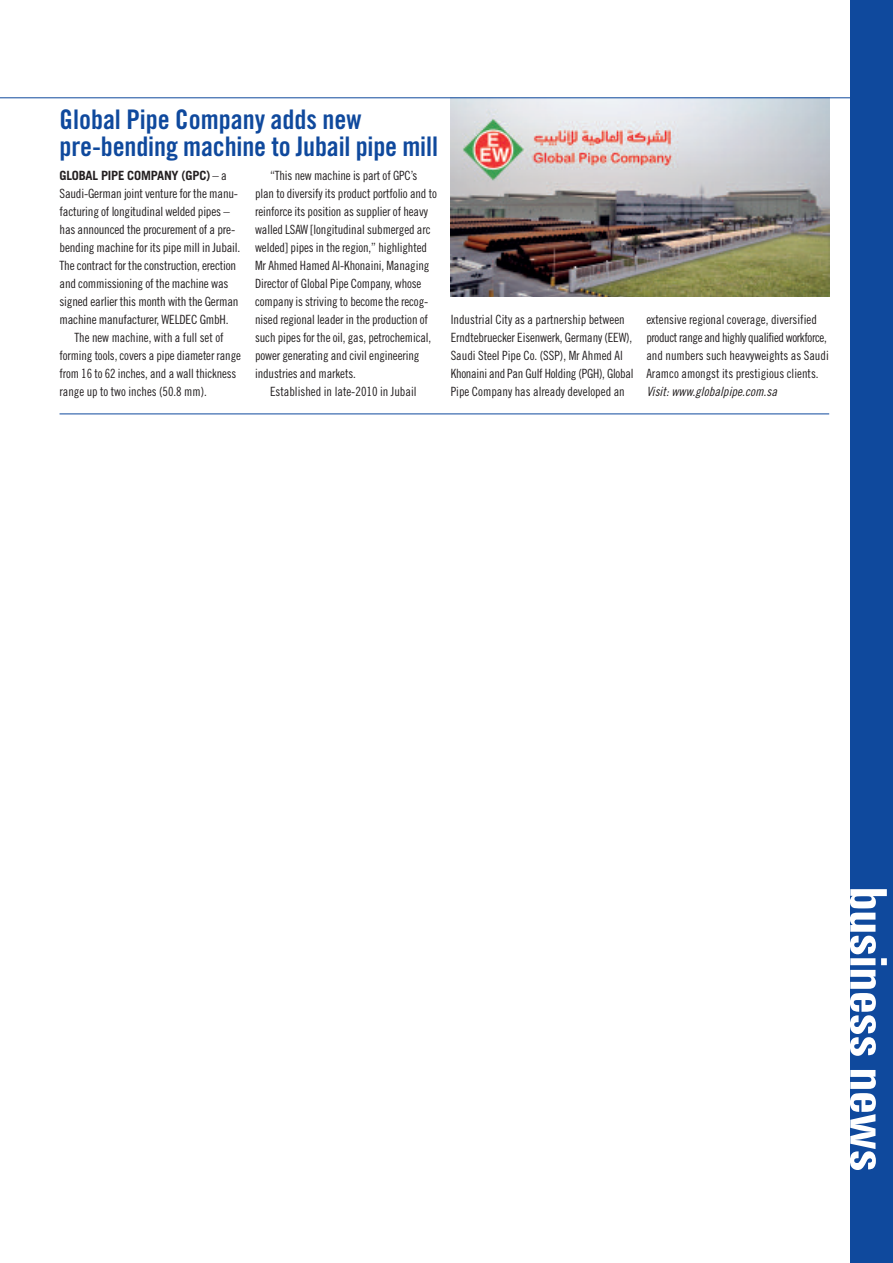
<style>
.page{position:relative;width:893px;height:1263px;background:#fff}
.page>*{position:absolute;margin:0;border:0;box-sizing:border-box;transform-origin:0 0}
.t1{font:700 condensed 54.75px "Unitus T";color:#fff}
.t2{font:27px/27px "Trade Gothic Bold Cond Twenty";letter-spacing:-.005em;color:#0f499d}
.t3{font:12.75px/18px "Trade Gothic Cond Eighteen";letter-spacing:-.01em;color:#231f20}
.t4{font:12.75px "Trade Gothic Cond Eighteen Obl";color:#231f20}
.t5{font:700 12.75px "Trade Gothic";letter-spacing:-.015em;color:#231f20}
.s1{font-family:"Trade Gothic Cond Eighteen";font-weight:400}
</style>
<div class="page">
<img style="left:451px;top:98px;width:378px;height:199px">
<div style="left:850px;top:0;width:43px;height:1263px;background:#0f499d"></div>
<hr style="left:0;top:97px;width:850px;height:1px;background:#0f499d">
<hr style="left:60px;top:413px;width:769px;height:1px;background:#0f499d">
<h2 class="t2" style="left:60px;top:108px;width:380px">Global Pipe Company adds new pre-bending machine to Jubail pipe mill</h2>
<p class="t5" style="left:60px;top:171px;width:169px">GLOBAL PIPE COMPANY (GPC) <span class="s1">– a</span></p>
<p class="t3" style="left:60px;top:186px;width:180px">Saudi-German joint venture for the manu-</p>
<p class="t3" style="left:60px;top:204px;width:172px">facturing of longitudinal welded pipes –</p>
<p class="t3" style="left:60px;top:222px;width:177px">has announced the procurement of a pre-</p>
<p class="t3" style="left:60px;top:240px;width:182px">bending machine for its pipe mill in Jubail.</p>
<p class="t3" style="left:60px;top:258px;width:178px">The contract for the construction, erection</p>
<p class="t3" style="left:60px;top:276px;width:170px">and commissioning of the machine was</p>
<p class="t3" style="left:60px;top:294px;width:180px">signed earlier this month with the German</p>
<p class="t3" style="left:60px;top:312px;width:171px">machine manufacturer, WELDEC GmbH.</p>
<p class="t3" style="left:74px;top:330px;width:151px">The new machine, with a full set of</p>
<p class="t3" style="left:60px;top:348px;width:183px">forming tools, covers a pipe diameter range</p>
<p class="t3" style="left:60px;top:366px;width:178px">from 16 to 62 inches, and a wall thickness</p>
<p class="t3" style="left:60px;top:384px;width:149px">range up to two inches (50.8 mm).</p>
<p class="t3" style="left:270px;top:168px;width:149px">“This new machine is part of GPC’s</p>
<p class="t3" style="left:255px;top:186px;width:183px">plan to diversify its product portfolio and to</p>
<p class="t3" style="left:255px;top:204px;width:174px">reinforce its position as supplier of heavy</p>
<p class="t3" style="left:255px;top:222px;width:177px">walled LSAW [longitudinal submerged arc</p>
<p class="t3" style="left:255px;top:240px;width:173px">welded] pipes in the region,” highlighted</p>
<p class="t3" style="left:255px;top:258px;width:176px">Mr Ahmed Hamed Al-Khonaini, Managing</p>
<p class="t3" style="left:255px;top:276px;width:168px">Director of Global Pipe Company, whose</p>
<p class="t3" style="left:255px;top:294px;width:175px">company is striving to become the recog-</p>
<p class="t3" style="left:255px;top:312px;width:174px">nised regional leader in the production of</p>
<p class="t3" style="left:255px;top:330px;width:178px">such pipes for the oil, gas, petrochemical,</p>
<p class="t3" style="left:255px;top:348px;width:166px">power generating and civil engineering</p>
<p class="t3" style="left:255px;top:366px;width:102px">industries and markets.</p>
<p class="t3" style="left:270px;top:384px;width:148px">Established in late-2010 in Jubail</p>
<p class="t3" style="left:451px;top:312px;width:184px">Industrial City as a partnership between Erndtebruecker Eisenwerk, Germany (EEW), Saudi Steel Pipe Co. (SSP), Mr Ahmed Al Khonaini and Pan Gulf Holding (PGH), Global Pipe Company has already developed an</p>
<p class="t3" style="left:646px;top:312px;width:184px">extensive regional coverage, diversified product range and highly qualified workforce, and numbers such heavyweights as Saudi Aramco amongst its prestigious clients.</p>
<p class="t4" style="left:646px;top:387px;width:132px">Visit: www.globalpipe.com.sa</p>
<h1 class="t1" style="left:901px;top:887px;width:286px;rotate:90deg">business news</h1>
</div>
